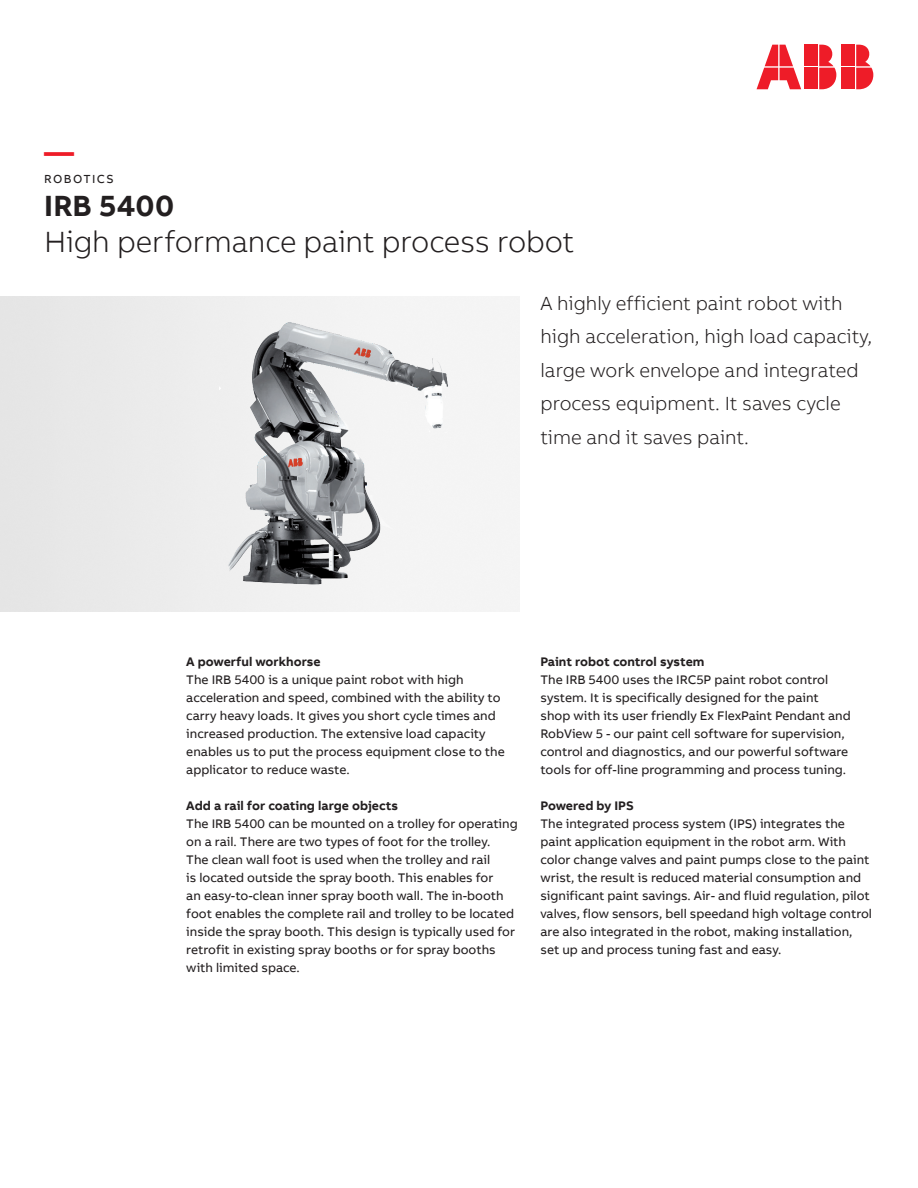
<style>
.page{position:relative;width:918px;height:1188px;background:#fff}
.page>*{position:absolute;margin:0;border:0;box-sizing:border-box;transform-origin:0 0}
.Subheadline_M_20pt_2{font:300 30px "AB Bvoice";letter-spacing:-.01em;color:#231f20}
.Headline_M_20pt_24pt{font:700 30px "AB Bvoice";letter-spacing:.005em;color:#231f20}
.Headline_M_20pt_24pt-2{font:700 30px "AB Bvoice";color:#ee1c28}
.t1{font:300 19.5px/33.5px "AB Bvoice";color:#231f20}
.t2{font:12.75px/18px "AB Bvoice";color:#231f20}
.t3{font:700 12.75px "AB Bvoice";color:#231f20}
.Category_M_8pt_9_6pt{font:12px "AB Bvoice Office";letter-spacing:.12em;color:#231f20}
</style>
<div class="page">
<div style="left:842px;top:45px;width:13px;height:21px;background:#ee1c28"></div>
<div style="left:842px;top:68px;width:13px;height:21px;background:#ee1c28"></div>
<svg style="left:856px;top:45px;width:17px;height:44px"></svg>
<svg style="left:757px;top:45px;width:44px;height:44px"></svg>
<div style="left:805px;top:45px;width:13px;height:21px;background:#ee1c28"></div>
<div style="left:805px;top:68px;width:13px;height:21px;background:#ee1c28"></div>
<svg style="left:819px;top:45px;width:17px;height:44px"></svg>
<img style="left:220px;top:317px;width:235px;height:275px">
<p class="Headline_M_20pt_24pt-2" style="left:44px;top:133px;width:31px">—</p>
<p class="Category_M_8pt_9_6pt" style="left:44px;top:172px;width:71px">ROBOTICS</p>
<p class="Headline_M_20pt_24pt" style="left:44px;top:187px;width:131px">IRB 5400</p>
<p class="Subheadline_M_20pt_2" style="left:44px;top:224px;width:531px">High performance paint process robot</p>
<p class="t1" style="left:540px;top:287px;width:333px">A highly efficient paint robot with high acceleration, high load capacity, large work envelope and integrated process equipment. It saves cycle time and it saves paint.</p>
<p class="t3" style="left:186px;top:654px;width:136px">A powerful workhorse</p>
<p class="t2" style="left:186px;top:671px;width:320px">The IRB 5400 is a unique paint robot with high acceleration and speed, combined with the ability to carry heavy loads. It gives you short cycle times and increased production. The extensive load capacity enables us to put the process equipment close to the applicator to reduce waste.</p>
<p class="t3" style="left:186px;top:798px;width:214px">Add a rail for coating large objects</p>
<p class="t2" style="left:186px;top:815px;width:333px">The IRB 5400 can be mounted on a trolley for operating on a rail. There are two types of foot for the trolley.<br>The clean wall foot is used when the trolley and rail<br>is located outside the spray booth. This enables for<br>an easy-to-clean inner spray booth wall. The in-booth foot enables the complete rail and trolley to be located inside the spray booth. This design is typically used for retrofit in existing spray booths or for spray booths with limited space.</p>
<p class="t3" style="left:540px;top:654px;width:166px">Paint robot control system</p>
<p class="t2" style="left:540px;top:671px;width:312px">The IRB 5400 uses the IRC5P paint robot control system. It is specifically designed for the paint shop with its user friendly Ex FlexPaint Pendant and RobView 5 - our paint cell software for supervision, control and diagnostics, and our powerful software tools for off-line programming and process tuning.</p>
<p class="t3" style="left:540px;top:798px;width:95px">Powered by IPS</p>
<p class="t2" style="left:540px;top:815px;width:333px">The integrated process system (IPS) integrates the paint application equipment in the robot arm. With color change valves and paint pumps close to the paint wrist, the result is reduced material consumption and significant paint savings. Air- and fluid regulation, pilot valves, flow sensors, bell speedand high voltage control are also integrated in the robot, making installation, set up and process tuning fast and easy.</p>
</div>
